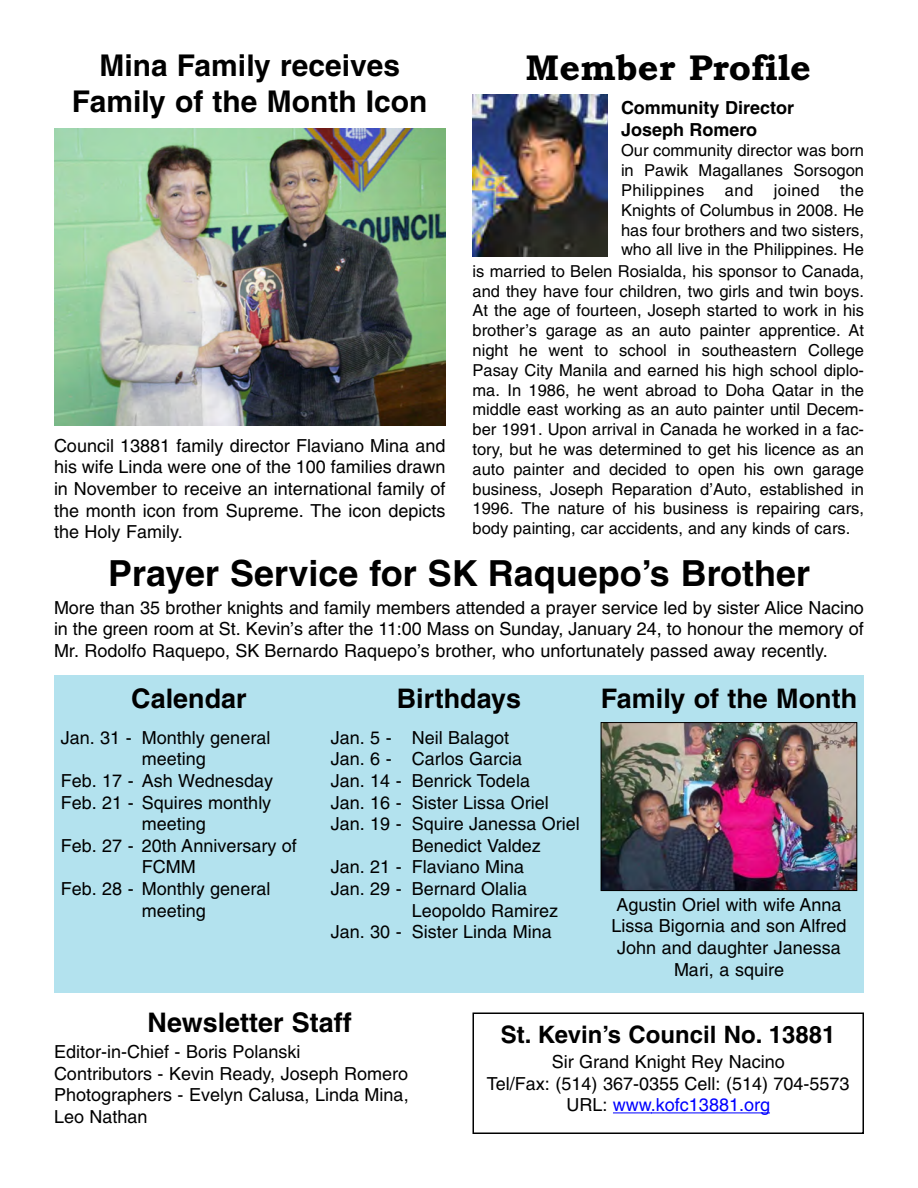
<style>
.page{position:relative;width:918px;height:1188px;background:#fff}
.page>*{position:absolute;margin:0;border:0;box-sizing:border-box;transform-origin:0 0}
.t1{font:700 36px "Helvetica";color:#000}
.t2{font:700 36px "Bookman Old Style";color:#000}
.t3{font:700 30px/36px "Helvetica";color:#000;text-align:center}
.t4{font:700 27px "Helvetica";color:#000}
.t5{font:700 24px "Helvetica";color:#000}
.t6{font:18px/21.6px "Helvetica";color:#000;text-align:center}
.t7{font:700 18px/21.6px "Helvetica";color:#000}
.t8{font:16.5px/19.8px "Helvetica";color:#000;text-align:justify}
.s1{color:#00f}
</style>
<div class="page">
<div style="left:54px;top:675px;width:810px;height:317px;background:#b3e2ee"></div>
<hr style="left:613px;top:1112px;width:39px;height:1px;background:#00f">
<hr style="left:651px;top:1112px;width:119px;height:1px;background:#00f">
<div style="left:472px;top:1012px;width:392px;height:122px;border:2px solid #000"></div>
<img style="left:603px;top:724px;width:252px;height:165px">
<div style="left:601px;top:722px;width:256px;height:169px;border:1px solid #000"></div>
<img style="left:472px;top:94px;width:136px;height:162px">
<img style="left:54px;top:128px;width:392px;height:297px">
<h2 class="t3" style="left:72px;top:49px;width:357px">Mina Family receives<br>Family of the Month Icon</h2>
<p class="t6" style="left:54px;top:436px;width:393px;text-align:justify">Council 13881 family director Flaviano Mina and his wife Linda were one of the 100 families drawn in November to receive an international family of the month icon from Supreme. The icon depicts the Holy Family.</p>
<h1 class="t2" style="left:526px;top:46px;width:287px">Member Profile</h1>
<p class="t7" style="left:621px;top:98px;width:175px">Community Director<br>Joseph Romero</p>
<p class="t8" style="left:621px;top:142px;width:245px">Our community director was born in Pawik Magallanes Sorsogon Philippines and joined the Knights of Columbus in 2008. He has four brothers and two sisters, who all live in the Philippines. He</p>
<p class="t8" style="left:472px;top:263px;width:393px">is married to Belen Rosialda, his sponsor to Canada, and they have four children, two girls and twin boys.<br>At the age of fourteen, Joseph started to work in his brother’s garage as an auto painter apprentice. At night he went to school in southeastern College Pasay City Manila and earned his high school diplo&shy;ma. In 1986, he went abroad to Doha Qatar in the middle east working as an auto painter until Decem&shy;ber 1991. Upon arrival in Canada he worked in a fac&shy;tory, but he was determined to get his licence as an auto painter and decided to open his own garage business, Joseph Reparation d’Auto, established in 1996. The nature of his business is repairing cars, body painting, car accidents, and any kinds of cars.</p>
<h1 class="t1" style="left:108px;top:559px;width:703px">Prayer Service for SK Raquepo’s Brother</h1>
<p class="t6" style="left:54px;top:598px;width:811px;text-align:justify">More than 35 brother knights and family members attended a prayer service led by sister Alice Nacino in the green room at St. Kevin’s after the 11:00 Mass on Sunday, January 24, to honour the memory of Mr. Rodolfo Raquepo, SK Bernardo Raquepo’s brother, who unfortunately passed away recently.</p>
<h3 class="t4" style="left:131px;top:688px;width:117px">Calendar</h3>
<p class="t6" style="left:61px;top:728px;width:211px">Jan. 31 - Monthly general</p>
<p class="t6" style="left:142px;top:750px;width:66px">meeting</p>
<p class="t6" style="left:61px;top:772px;width:214px">Feb. 17 - Ash Wednesday</p>
<p class="t6" style="left:61px;top:793px;width:212px">Feb. 21 - Squires monthly</p>
<p class="t6" style="left:142px;top:815px;width:66px">meeting</p>
<p class="t6" style="left:61px;top:836px;width:238px">Feb. 27 - 20th Anniversary of</p>
<p class="t6" style="left:142px;top:858px;width:55px">FCMM</p>
<p class="t6" style="left:61px;top:880px;width:211px">Feb. 28 - Monthly general</p>
<p class="t6" style="left:142px;top:901px;width:66px">meeting</p>
<h3 class="t4" style="left:397px;top:688px;width:126px">Birthdays</h3>
<p class="t6" style="left:331px;top:728px;width:180px">Jan. 5 - Neil Balagot</p>
<p class="t6" style="left:331px;top:750px;width:193px">Jan. 6 - Carlos Garcia</p>
<p class="t6" style="left:331px;top:772px;width:201px">Jan. 14 - Benrick Todela</p>
<p class="t6" style="left:331px;top:793px;width:220px">Jan. 16 - Sister Lissa Oriel</p>
<p class="t6" style="left:331px;top:815px;width:251px">Jan. 19 - Squire Janessa Oriel</p>
<p class="t6" style="left:412px;top:836px;width:131px">Benedict Valdez</p>
<p class="t6" style="left:331px;top:858px;width:195px">Jan. 21 - Flaviano Mina</p>
<p class="t6" style="left:331px;top:880px;width:198px">Jan. 29 - Bernard Olalia</p>
<p class="t6" style="left:412px;top:901px;width:148px">Leopoldo Ramirez</p>
<p class="t6" style="left:331px;top:923px;width:223px">Jan. 30 - Sister Linda Mina</p>
<h3 class="t4" style="left:601px;top:688px;width:258px">Family of the Month</h3>
<p class="t6" style="left:611px;top:895px;width:237px">Agustin Oriel with wife Anna<br>Lissa Bigornia and son Alfred<br>John and daughter Janessa<br>Mari, a squire</p>
<h3 class="t4" style="left:148px;top:1012px;width:206px">Newsletter Staff</h3>
<p class="t6" style="left:54px;top:1043px;width:356px;text-align:left">Editor-in-Chief - Boris Polanski<br>Contributors - Kevin Ready, Joseph Romero<br>Photographers - Evelyn Calusa, Linda Mina,<br>Leo Nathan</p>
<h3 class="t5" style="left:501px;top:1025px;width:336px">St. Kevin’s Council No. 13881</h3>
<p class="t6" style="left:487px;top:1052px;width:364px">Sir Grand Knight Rey Nacino<br>Tel/Fax: (514) 367-0355 Cell: (514) 704-5573<br>URL: <span class="s1">www.kofc13881.org</span></p>
</div>
